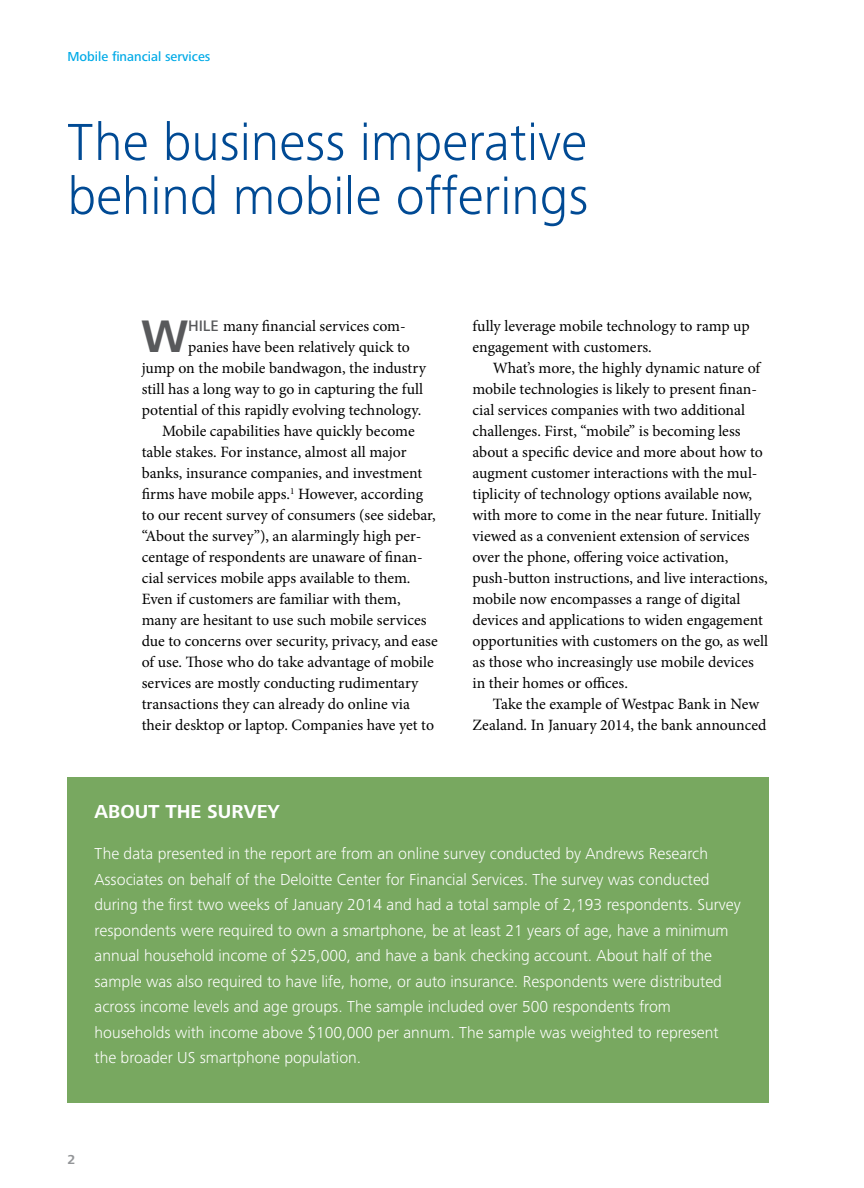
<style>
.page{position:relative;width:864px;height:1188px;background:#fff}
.page>*{position:absolute;margin:0;border:0;box-sizing:border-box;transform-origin:0 0}
.t1{font:300 54px/54px "Frutiger Next Pro";color:#004a94}
.t2{font:700 47.25px "Frutiger Next Pro";color:#58595b}
.t3{font:700 19.5px "Frutiger Next Pro";color:#fff}
.t4{font:300 16.5px/25.5px "Frutiger Next Pro";color:#fff}
.t5{font:15.75px/21px "Minion Pro";color:#000}
.t6{font:500 13.5px "Frutiger Next Pro";color:#00aae7}
.t7{font:700 13.5px "Frutiger Next Pro";color:#939598}
.s1{font-family:"Frutiger Next Pro";font-weight:500;color:#58595b}
</style>
<div class="page">
<div style="left:68px;top:777px;width:702px;height:325px;background:#78a860"></div>
<p class="t6" style="left:68px;top:49px;width:144px">Mobile financial services</p>
<h1 class="t1" style="left:68px;top:115px;width:522px">The business imperative behind mobile offerings</h1>
<h2 class="t2" style="left:141px;top:309px;width:48px">W</h2>
<p class="t5" style="left:188px;top:316px;width:219px"><span class="s1">HILE</span> many financial services com-</p>
<p class="t5" style="left:188px;top:337px;width:223px">panies have been relatively quick to</p>
<p class="t5" style="left:142px;top:358px;width:286px">jump on the mobile bandwagon, the industry</p>
<p class="t5" style="left:142px;top:379px;width:283px">still has a long way to go in capturing the full</p>
<p class="t5" style="left:142px;top:400px;width:281px">potential of this rapidly evolving technology.</p>
<p class="t5" style="left:162px;top:421px;width:254px">Mobile capabilities have quickly become</p>
<p class="t5" style="left:142px;top:442px;width:266px">table stakes. For instance, almost all major</p>
<p class="t5" style="left:142px;top:463px;width:282px">banks, insurance companies, and investment</p>
<p class="t5" style="left:142px;top:484px;width:283px">firms have mobile apps.<sup>1</sup> However, according</p>
<p class="t5" style="left:142px;top:505px;width:296px">to our recent survey of consumers (see sidebar,</p>
<p class="t5" style="left:142px;top:526px;width:281px">“About the survey”), an alarmingly high per-</p>
<p class="t5" style="left:142px;top:547px;width:283px">centage of respondents are unaware of finan-</p>
<p class="t5" style="left:142px;top:568px;width:270px">cial services mobile apps available to them.</p>
<p class="t5" style="left:142px;top:589px;width:261px">Even if customers are familiar with them,</p>
<p class="t5" style="left:142px;top:610px;width:286px">many are hesitant to use such mobile services</p>
<p class="t5" style="left:142px;top:631px;width:298px">due to concerns over security, privacy, and ease</p>
<p class="t5" style="left:142px;top:652px;width:294px">of use. Those who do take advantage of mobile</p>
<p class="t5" style="left:142px;top:673px;width:278px">services are mostly conducting rudimentary</p>
<p class="t5" style="left:142px;top:694px;width:270px">transactions they can already do online via</p>
<p class="t5" style="left:142px;top:715px;width:294px">their desktop or laptop. Companies have yet to</p>
<p class="t5" style="left:472px;top:316px;width:279px">fully leverage mobile technology to ramp up engagement with customers.</p>
<p class="t5" style="left:472px;top:358px;width:297px;text-indent:20px">What’s more, the highly dynamic nature of mobile technologies is likely to present finan&shy;cial services companies with two additional challenges. First, “mobile” is becoming less about a specific device and more about how to augment customer interactions with the mul&shy;tiplicity of technology options available now, with more to come in the near future. Initially viewed as a convenient extension of services over the phone, offering voice activation, push-button instructions, and live interactions, mobile now encompasses a range of digital devices and applications to widen engagement opportunities with customers on the go, as well as those who increasingly use mobile devices in their homes or offices.</p>
<p class="t5" style="left:472px;top:693px;width:296px;text-indent:20px">Take the example of Westpac Bank in New<br>Zealand. In January 2014, the bank announced</p>
<p class="t3" style="left:94px;top:800px;width:187px">ABOUT THE SURVEY</p>
<p class="t4" style="left:94px;top:841px;width:648px">The data presented in the report are from an online survey conducted by Andrews Research Associates on behalf of the Deloitte Center for Financial Services. The survey was conducted during the first two weeks of January 2014 and had a total sample of 2,193 respondents. Survey respondents were required to own a smartphone, be at least 21 years of age, have a minimum annual household income of $25,000, and have a bank checking account. About half of the sample was also required to have life, home, or auto insurance. Respondents were distributed across income levels and age groups. The sample included over 500 respondents from households with income above $100,000 per annum. The sample was weighted to represent the broader US smartphone population.</p>
<p class="t7" style="left:68px;top:1152px;width:9px">2</p>
</div>
